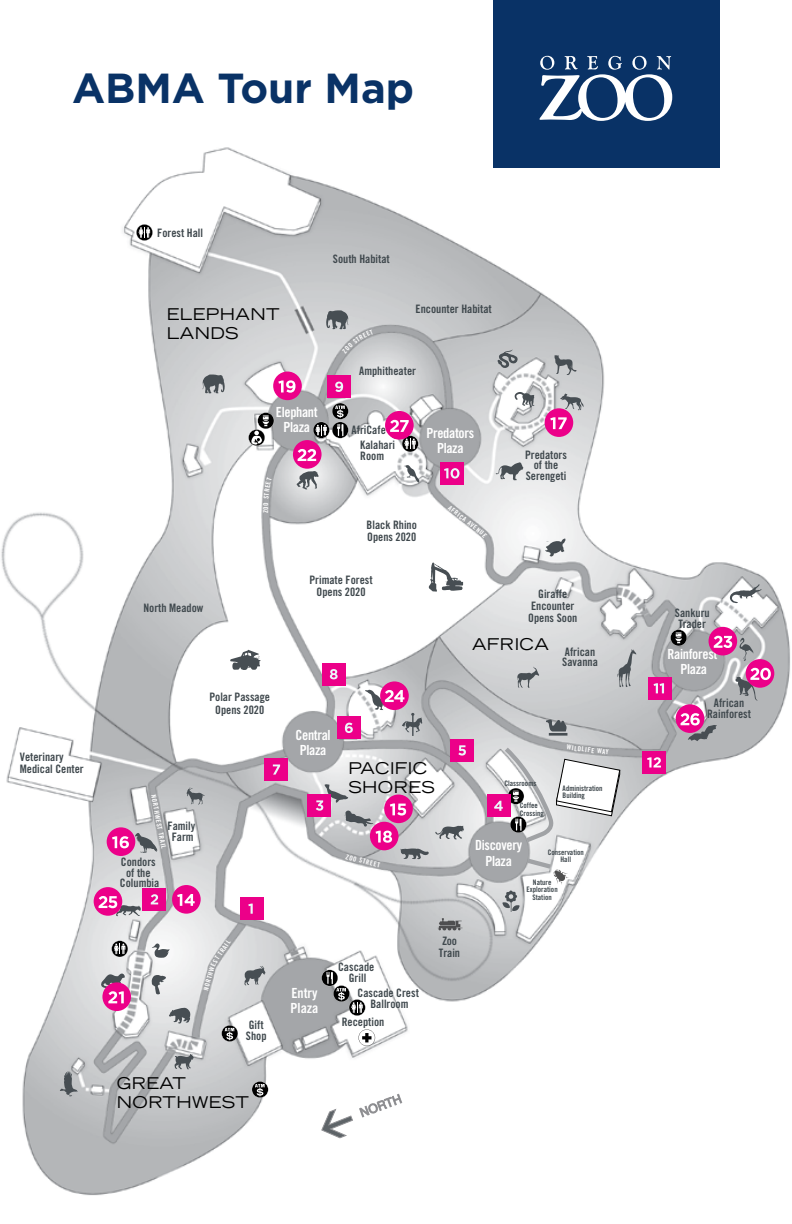
<style>
.page{position:relative;width:792px;height:1224px;background:#fff}
.page>*{position:absolute;margin:0;border:0;box-sizing:border-box;transform-origin:0 0}
.t1{font:700 42px "Gotham";color:#093266}
.t2{font:expanded 16.2px/18.6px "Trade Gothic LT Std";letter-spacing:.025em;color:#000}
.t3{font:14px/15.2px "Trade Gothic LT Std Bd Cn 20";letter-spacing:-.025em;color:#fff;text-align:center}
.t4{font:14px/15.2px "Trade Gothic LT Std Bd Cn 20";color:#fff}
.t5{font:11.6px/10.6px "Trade Gothic LT Std Bd Cn 20";color:#3f484d;text-align:center}
.t6{font:7.6px/7.6px "Trade Gothic LT Std Bd Cn 20";color:#3f484d;text-align:center}
.t7{font:6.8px "Trade Gothic LT Std Bd Cn 20";color:#fff}
</style>
<div class="page">
<img style="left:1px;top:130px;width:789px;height:1066px">
<svg style="left:308px;top:937px;width:8px;height:13px"></svg>
<svg style="left:429px;top:562px;width:34px;height:30px"></svg>
<svg style="left:230px;top:650px;width:31px;height:20px"></svg>
<svg style="left:502px;top:890px;width:18px;height:22px"></svg>
<svg style="left:244px;top:966px;width:21px;height:19px"></svg>
<svg style="left:152px;top:943px;width:18px;height:15px"></svg>
<svg style="left:60px;top:1068px;width:18px;height:29px"></svg>
<svg style="left:169px;top:1008px;width:22px;height:16px"></svg>
<svg style="left:174px;top:1054px;width:20px;height:15px"></svg>
<svg style="left:730px;top:584px;width:32px;height:19px"></svg>
<svg style="left:495px;top:462px;width:28px;height:18px"></svg>
<svg style="left:202px;top:374px;width:23px;height:19px"></svg>
<svg style="left:497px;top:350px;width:21px;height:19px"></svg>
<svg style="left:151px;top:974px;width:15px;height:21px"></svg>
<svg style="left:296px;top:471px;width:23px;height:18px"></svg>
<svg style="left:560px;top:394px;width:24px;height:16px"></svg>
<svg style="left:555px;top:355px;width:22px;height:20px"></svg>
<svg style="left:404px;top:465px;width:16px;height:18px"></svg>
<svg style="left:739px;top:638px;width:15px;height:23px"></svg>
<svg style="left:135px;top:833px;width:22px;height:20px"></svg>
<svg style="left:187px;top:787px;width:18px;height:18px"></svg>
<svg style="left:545px;top:538px;width:21px;height:19px"></svg>
<svg style="left:523px;top:855px;width:45px;height:29px"></svg>
<svg style="left:438px;top:918px;width:24px;height:13px"></svg>
<svg style="left:546px;top:720px;width:21px;height:16px"></svg>
<svg style="left:515px;top:392px;width:20px;height:16px"></svg>
<svg style="left:751px;top:916px;width:8px;height:8px"></svg>
<svg style="left:359px;top:1094px;width:43px;height:24px"></svg>
<svg style="left:321px;top:1109px;width:32px;height:29px"></svg>
<svg style="left:617px;top:649px;width:19px;height:38px"></svg>
<svg style="left:517px;top:667px;width:22px;height:21px"></svg>
<svg style="left:359px;top:1029px;width:16px;height:17px"></svg>
<svg style="left:111px;top:941px;width:17px;height:16px"></svg>
<svg style="left:670px;top:629px;width:17px;height:17px"></svg>
<svg style="left:248px;top:412px;width:26px;height:34px"></svg>
<svg style="left:136px;top:224px;width:17px;height:17px"></svg>
<svg style="left:252px;top:1081px;width:16px;height:17px"></svg>
<svg style="left:221px;top:1025px;width:17px;height:17px"></svg>
<svg style="left:313px;top:403px;width:36px;height:35px"></svg>
<svg style="left:321px;top:970px;width:44px;height:46px"></svg>
<div style="left:494px;top:0;width:226px;height:168px;background:#093266"></div>
<div style="left:545px;top:408px;width:28px;height:29px;background:#ec0089;border-radius:50%"></div>
<svg style="left:550px;top:417px;width:17px;height:12px"></svg>
<div style="left:172px;top:885px;width:29px;height:29px;background:#ec0089;border-radius:50%"></div>
<svg style="left:177px;top:894px;width:18px;height:12px"></svg>
<div style="left:107px;top:827px;width:28px;height:29px;background:#ec0089;border-radius:50%"></div>
<svg style="left:112px;top:836px;width:17px;height:12px"></svg>
<svg style="left:539px;top:56px;width:133px;height:65px"></svg>
<div style="left:240px;top:897px;width:23px;height:23px;background:#ec0089"></div>
<svg style="left:248px;top:904px;width:5px;height:10px"></svg>
<div style="left:143px;top:888px;width:23px;height:23px;background:#ec0089"></div>
<svg style="left:151px;top:894px;width:7px;height:10px"></svg>
<div style="left:308px;top:794px;width:23px;height:23px;background:#ec0089"></div>
<div style="left:487px;top:795px;width:23px;height:22px;background:#ec0089"></div>
<div style="left:451px;top:739px;width:23px;height:23px;background:#ec0089"></div>
<svg style="left:458px;top:745px;width:8px;height:11px"></svg>
<div style="left:337px;top:717px;width:23px;height:22px;background:#ec0089"></div>
<svg style="left:345px;top:723px;width:8px;height:10px"></svg>
<div style="left:322px;top:663px;width:23px;height:23px;background:#ec0089"></div>
<svg style="left:330px;top:669px;width:8px;height:10px"></svg>
<div style="left:264px;top:758px;width:24px;height:23px;background:#ec0089"></div>
<svg style="left:273px;top:765px;width:7px;height:10px"></svg>
<div style="left:328px;top:375px;width:23px;height:23px;background:#ec0089"></div>
<svg style="left:335px;top:382px;width:8px;height:10px"></svg>
<div style="left:441px;top:462px;width:23px;height:23px;background:#ec0089"></div>
<svg style="left:444px;top:468px;width:16px;height:11px"></svg>
<div style="left:648px;top:677px;width:23px;height:23px;background:#ec0089"></div>
<svg style="left:654px;top:683px;width:10px;height:10px"></svg>
<div style="left:273px;top:372px;width:29px;height:28px;background:#ec0089;border-radius:50%"></div>
<svg style="left:278px;top:380px;width:18px;height:13px"></svg>
<div style="left:746px;top:659px;width:28px;height:29px;background:#ec0089;border-radius:50%"></div>
<svg style="left:735px;top:668px;width:36px;height:33px"></svg>
<div style="left:102px;top:982px;width:29px;height:29px;background:#ec0089;border-radius:50%"></div>
<svg style="left:100px;top:973px;width:25px;height:30px"></svg>
<div style="left:293px;top:440px;width:29px;height:29px;background:#ec0089;border-radius:50%"></div>
<svg style="left:298px;top:449px;width:18px;height:12px"></svg>
<div style="left:709px;top:627px;width:28px;height:28px;background:#ec0089;border-radius:50%"></div>
<svg style="left:714px;top:636px;width:18px;height:12px"></svg>
<div style="left:380px;top:681px;width:29px;height:29px;background:#ec0089;border-radius:50%"></div>
<svg style="left:365px;top:690px;width:57px;height:46px"></svg>
<div style="left:94px;top:887px;width:28px;height:29px;background:#ec0089;border-radius:50%"></div>
<svg style="left:99px;top:896px;width:42px;height:20px"></svg>
<div style="left:676px;top:704px;width:28px;height:29px;background:#ec0089;border-radius:50%"></div>
<svg style="left:681px;top:713px;width:36px;height:28px"></svg>
<div style="left:385px;top:411px;width:29px;height:29px;background:#ec0089;border-radius:50%"></div>
<svg style="left:389px;top:420px;width:30px;height:32px"></svg>
<div style="left:643px;top:751px;width:23px;height:23px;background:#ec0089"></div>
<svg style="left:647px;top:757px;width:14px;height:11px"></svg>
<svg style="left:316px;top:784px;width:148px;height:83px;background:#cdb4c5"></svg>
<svg style="left:494px;top:743px;width:126px;height:103px"></svg>
<svg style="left:448px;top:505px;width:39px;height:33px"></svg>
<svg style="left:263px;top:477px;width:9px;height:28px"></svg>
<svg style="left:210px;top:962px;width:6px;height:4px"></svg>
<svg style="left:326px;top:310px;width:47px;height:44px;background:#b6b8ba"></svg>
<p class="t1" style="left:72px;top:61px;width:344px">ABMA Tour Map</p>
<p class="t5" style="left:157px;top:227px;width:47px">Forest Hall</p>
<p class="t5" style="left:333px;top:253px;width:58px">South Habitat</p>
<h2 class="t2" style="left:167px;top:304px;width:114px">ELEPHANT<br>LANDS</h2>
<p class="t3" style="left:276px;top:405px;width:43px">Elephant<br>Plaza</p>
<p class="t5" style="left:416px;top:304px;width:78px">Encounter Habitat</p>
<p class="t5" style="left:359px;top:365px;width:58px">Amphitheater</p>
<p class="t5" style="left:352px;top:424px;width:36px">AfriCafe</p>
<p class="t5" style="left:360px;top:440px;width:36px;text-align:left">Kalahari<br>Room</p>
<p class="t3" style="left:427px;top:425px;width:49px">Predators<br>Plaza</p>
<p class="t7" style="left:262px;top:513px;width:9px;rotate:-90deg">ZO</p>
<p class="t5" style="left:143px;top:603px;width:62px">North Meadow</p>
<p class="t5" style="left:367px;top:519px;width:52px;line-height:12px;text-align:left">Black Rhino<br>Opens 2020</p>
<p class="t5" style="left:309px;top:574px;width:65px;line-height:12px">Primate Forest<br>Opens 2020</p>
<p class="t5" style="left:525px;top:449px;width:43px">Predators of the<br>Serengeti</p>
<p class="t5" style="left:528px;top:588px;width:51px;line-height:12px">Giraffe<br>Encounter<br>Opens Soon</p>
<p class="t5" style="left:20px;top:751px;width:65px;line-height:12px;text-align:left">Veterinary<br>Medical Center</p>
<p class="t5" style="left:209px;top:691px;width:62px;line-height:13px">Polar Passage<br>Opens 2020</p>
<p class="t7" style="left:157px;top:794px;width:56px;rotate:79deg">NORTHWEST TRAIL</p>
<p class="t5" style="left:168px;top:821px;width:29px">Family<br>Farm</p>
<p class="t5" style="left:120px;top:857px;width:41px">Condors of the<br>Columbia</p>
<p class="t3" style="left:296px;top:727px;width:37px">Central<br>Plaza</p>
<h2 class="t2" style="left:348px;top:759px;width:88px">PACIFIC<br>SHORES</h2>
<h2 class="t2" style="left:472px;top:634px;width:78px">AFRICA</h2>
<p class="t5" style="left:562px;top:646px;width:37px;text-align:left">African<br>Savanna</p>
<p class="t6" style="left:504px;top:780px;width:33px">Classrooms</p>
<p class="t6" style="left:520px;top:802px;width:25px;text-align:left">Coffee<br>Crossing</p>
<p class="t7" style="left:575px;top:744px;width:14px;rotate:7deg">LDLI</p>
<p class="t6" style="left:563px;top:784px;width:41px;text-align:left">Administration<br>Building</p>
<p class="t3" style="left:475px;top:838px;width:48px">Discovery<br>Plaza</p>
<p class="t6" style="left:548px;top:848px;width:38px">Conservation<br>Hall</p>
<p class="t6" style="left:527px;top:878px;width:33px">Nature<br>Exploration<br>Station</p>
<p class="t7" style="left:211px;top:960px;width:27px;rotate:-56deg">ST TRAIL</p>
<p class="t7" style="left:202px;top:989px;width:26px;rotate:-74deg">NORTHW</p>
<p class="t4" style="left:291px;top:986px;width:29px">Entry<br>Plaza</p>
<p class="t5" style="left:338px;top:962px;width:38px">Cascade<br>Grill</p>
<p class="t5" style="left:358px;top:988px;width:63px">Cascade Crest<br>Ballroom</p>
<p class="t5" style="left:246px;top:1020px;width:22px;text-align:left">Gift<br>Shop</p>
<p class="t5" style="left:342px;top:1016px;width:44px">Reception</p>
<h2 class="t2" style="left:117px;top:1074px;width:134px">GREAT<br>NORTHWEST</h2>
<p class="t5" style="left:439px;top:935px;width:23px;line-height:11.6px;text-align:left">Zoo<br>Train</p>
<p class="t5" style="left:675px;top:608px;width:36px">Sankuru<br>Trader</p>
<p class="t3" style="left:668px;top:646px;width:51px">Rainforest<br>Plaza</p>
<p class="t5" style="left:707px;top:698px;width:45px">African<br>Rainforest</p>
</div>
